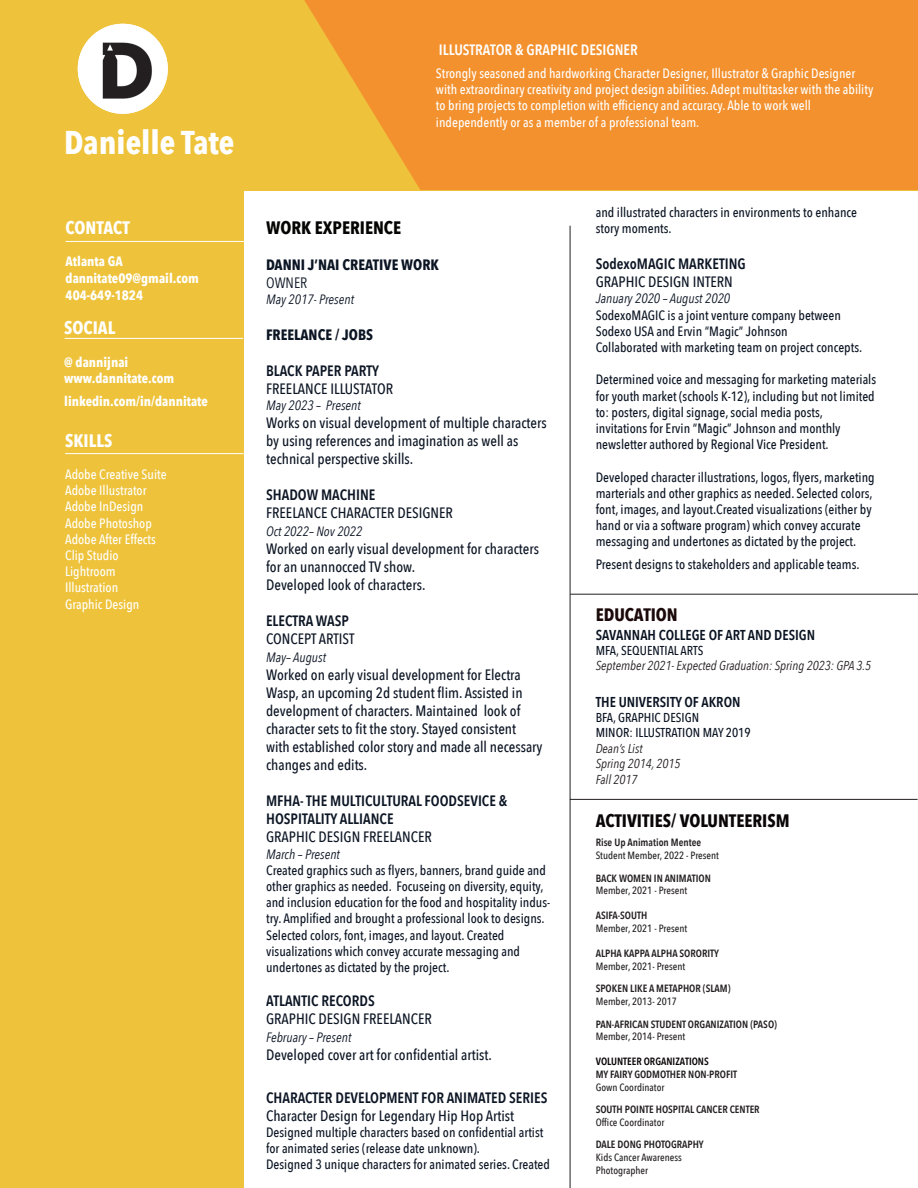
<style>
.page{position:relative;width:918px;height:1188px;background:#fff}
.page>*{position:absolute;margin:0;border:0;box-sizing:border-box;transform-origin:0 0}
.t1{font:700 32.85px "Avenir Next Condensed";color:#fff}
.t2{font:700 18px "Avenir Next Condensed";color:#0a0507}
.t3{font:700 18px "Avenir Next Condensed";color:#fff}
.t4{font:700 18px "Avenir Next Condensed";color:#040503}
.t5{font:700 18px "Avenir Next Condensed";color:#1b090a}
.t6{font:500 15px/18px "Avenir Next Condensed";color:#0c1524}
.t7{font:600 15px "Avenir Next Condensed";color:#0c1524}
.t8{font:700 15px "Avenir Next Condensed";color:#0c1524}
.t9{font:600 15px "Avenir Next Condensed";color:#fff}
.t10{font:15px "Avenir Next Condensed";color:#0c1524}
.t11{font:600 14.25px "Avenir Next Condensed";color:#0a1322}
.t12{font:500 13.5px/16.2px "Avenir Next Condensed";color:#0c1524}
.t13{font:500 13.5px/16.2px "Avenir Next Condensed";color:#fff}
.t14{font:italic 13.5px "Avenir Next Condensed";color:#0c1524}
.t15{font:700 13.5px "Avenir Next Condensed";color:#fff}
.t16{font:italic 12.9px/15.5px "Avenir Next Condensed";color:#231f20}
.t17{font:500 12.9px "Avenir Next Condensed";color:#0a1322}
.t18{font:600 10.5px/12.6px "Avenir Next Condensed";color:#231f20}
.t19{font:500 10.5px "Avenir Next Condensed";color:#231f20}
.t20{font:600 10.5px "Avenir Next Condensed";color:#0a0507}
.s1{font-weight:600}
.s2{font-size:13.5px}
.s3{font-weight:500;font-style:normal;color:#0a1322}
.s4{font-weight:500}
</style>
<div class="page">
<hr style="left:570px;top:226px;width:1px;height:962px;background:#231f20">
<div style="left:19px;top:0;width:899px;height:190px;background:#eec33b"></div>
<svg style="left:304px;top:0;width:614px;height:190px;background:#f2952f"></svg>
<div style="left:0;top:0;width:243px;height:1188px;background:#eec33b"></div>
<hr style="left:65px;top:338px;width:178px;height:1px;background:#fff">
<img style="left:78px;top:24px;width:90px;height:90px;border-radius:45px">
<hr style="left:65px;top:453px;width:179px;height:1px;background:#fff">
<hr style="left:66px;top:241px;width:178px;height:1px;background:#fff">
<hr style="left:570px;top:594px;width:348px;height:1px;background:#231f20">
<hr style="left:570px;top:799px;width:348px;height:1px;background:#231f20">
<p class="t1" style="left:64px;top:123px;width:172px">Danielle Tate</p>
<p class="t3" style="left:66px;top:217px;width:66px">CONTACT</p>
<p class="t15" style="left:66px;top:253px;width:59px">Atlanta GA</p>
<p class="t15" style="left:66px;top:270px;width:135px">dannitate09@gmail.com</p>
<p class="t15" style="left:66px;top:287px;width:79px">404-649-1824</p>
<p class="t3" style="left:64px;top:317px;width:53px">SOCIAL</p>
<p class="t15" style="left:64px;top:354px;width:66px">@ dannijnai</p>
<p class="t15" style="left:64px;top:370px;width:111px">www.dannitate.com</p>
<p class="t15" style="left:64px;top:393px;width:145px">linkedin.com/in/dannitate</p>
<p class="t3" style="left:65px;top:429px;width:49px">SKILLS</p>
<p class="t13" style="left:65px;top:466px;width:103px">Adobe Creative Suite</p>
<p class="t13" style="left:65px;top:482px;width:83px">Adobe Illustrator</p>
<p class="t13" style="left:65px;top:499px;width:80px">Adobe InDesign</p>
<p class="t13" style="left:65px;top:515px;width:92px">Adobe Photoshop<br>Adobe After Effects</p>
<p class="t13" style="left:65px;top:547px;width:55px">Clip Studio<br>Lightroom</p>
<p class="t13" style="left:65px;top:580px;width:55px">Illustration</p>
<p class="t13" style="left:65px;top:596px;width:76px">Graphic Design</p>
<p class="t9" style="left:439px;top:37px;width:200px">ILLUSTRATOR &amp; GRAPHIC DESIGNER</p>
<p class="t13" style="left:436px;top:65px;width:439px">Strongly seasoned and hardworking Character Designer, Illustrator &amp; Graphic Designer with extraordinary creativity and project design abilities. Adept multitasker with the ability to bring projects to completion with efficiency and accuracy. Able to work well independently or as a member of a professional team.</p>
<p class="t4" style="left:266px;top:217px;width:137px">WORK EXPERIENCE</p>
<p class="t8" style="left:266px;top:255px;width:174px">DANNI J’NAI CREATIVE WORK</p>
<p class="t10" style="left:266px;top:270px;width:43px">OWNER</p>
<p class="t14" style="left:266px;top:291px;width:89px">May 2017- Present</p>
<p class="t8" style="left:266px;top:326px;width:109px">FREELANCE / JOBS</p>
<p class="t6" style="left:266px;top:362px;width:129px"><span class="s1">BLACK PAPER PARTY<br></span>FREELANCE ILLUSTATOR</p>
<p class="t14" style="left:266px;top:397px;width:96px">May 2023 – Present</p>
<p class="t6" style="left:266px;top:414px;width:282px">Works on visual development of multiple characters by using references and imagination as well as technical perspective skills.</p>
<p class="t7" style="left:266px;top:482px;width:111px">SHADOW MACHINE</p>
<p class="t6" style="left:266px;top:504px;width:188px">FREELANCE CHARACTER DESIGNER</p>
<p class="t14" style="left:266px;top:523px;width:98px">Oct 2022– Nov 2022</p>
<p class="t6" style="left:266px;top:540px;width:274px">Worked on early visual development for characters for an unannocced TV show.</p>
<p class="t6" style="left:266px;top:576px;width:161px">Developed look of characters.</p>
<p class="t7" style="left:266px;top:608px;width:84px">ELECTRA WASP</p>
<p class="t6" style="left:266px;top:630px;width:90px">CONCEPT ARTIST</p>
<p class="t14" style="left:266px;top:649px;width:61px">May– August</p>
<p class="t6" style="left:266px;top:666px;width:278px">Worked on early visual development for Electra Wasp, an upcoming 2d student flim. Assisted in development of characters. Maintained look of character sets to fit the story. Stayed consistent with established color story and made all necessary changes and edits.</p>
<p class="t7" style="left:266px;top:788px;width:243px">MFHA- THE MULTICULTURAL FOODSEVICE &amp;</p>
<p class="t7" style="left:266px;top:806px;width:129px">HOSPITALITY ALLIANCE</p>
<p class="t6" style="left:266px;top:828px;width:167px">GRAPHIC DESIGN FREELANCER</p>
<p class="t14" style="left:266px;top:846px;width:75px">March – Present</p>
<p class="t12" style="left:266px;top:862px;width:286px">Created graphics such as flyers, banners, brand guide and other graphics as needed. Focuseing on diversity, equity, and inclusion education for the food and hospitality indus&shy;try. Amplified and brought a professional look to designs.<br>Selected colors, font, images, and layout. Created visualizations which convey accurate messaging and undertones as dictated by the project.</p>
<p class="t7" style="left:266px;top:988px;width:110px">ATLANTIC RECORDS</p>
<p class="t6" style="left:266px;top:1010px;width:167px">GRAPHIC DESIGN FREELANCER</p>
<p class="t14" style="left:266px;top:1029px;width:87px">February – Present</p>
<p class="t6" style="left:266px;top:1046px;width:227px">Developed cover art for <span class="s2">c</span>onfidential artist.</p>
<p class="t7" style="left:266px;top:1085px;width:283px">CHARACTER DEVELOPMENT FOR ANIMATED SERIES</p>
<p class="t6" style="left:266px;top:1107px;width:250px">Character Design for Legendary Hip Hop Artist</p>
<p class="t12" style="left:266px;top:1124px;width:285px">Designed multiple characters based on confidential artist for animated series (release date unknown).<br>Designed 3 unique characters for animated series. Created</p>
<p class="t12" style="left:596px;top:204px;width:263px">and illustrated characters in environments to enhance story moments.</p>
<p class="t7" style="left:596px;top:251px;width:151px">SodexoMAGIC MARKETING</p>
<p class="t6" style="left:596px;top:273px;width:139px">GRAPHIC DESIGN INTERN</p>
<p class="t14" style="left:596px;top:291px;width:136px">January 2020 – August 2020</p>
<p class="t12" style="left:596px;top:307px;width:247px">SodexoMAGIC is a joint venture company between<br>Sodexo USA and Ervin “Magic” Johnson</p>
<p class="t12" style="left:596px;top:339px;width:268px">Collaborated with marketing team on project concepts.</p>
<p class="t12" style="left:596px;top:372px;width:282px">Determined voice and messaging for marketing materials for youth market (schools K-12), including but not limited to: posters, digital signage, social media posts, invitations for Ervin “Magic” Johnson and monthly newsletter authored by Regional Vice President.</p>
<p class="t12" style="left:596px;top:469px;width:280px">Developed character illustrations, logos, flyers, marketing marterials and other graphics as needed. Selected colors, font, images, and layout.Created visualizations (either by hand or via a software program) which convey accurate messaging and undertones as dictated by the project.</p>
<p class="t12" style="left:596px;top:557px;width:265px">Present designs to stakeholders and applicable teams.</p>
<p class="t5" style="left:596px;top:603px;width:84px">EDUCATION</p>
<p class="t11" style="left:596px;top:622px;width:221px">SAVANNAH COLLEGE OF ART AND DESIGN</p>
<p class="t16" style="left:596px;top:643px;width:277px"><span class="s3">MFA, SEQUENTIAL ARTS<br></span>September 2021- Expected Graduation: Spring 2023: GPA 3.5</p>
<p class="t11" style="left:596px;top:689px;width:146px">THE UNIVERSITY OF AKRON</p>
<p class="t17" style="left:596px;top:710px;width:105px">BFA, GRAPHIC DESIGN</p>
<p class="t17" style="left:596px;top:725px;width:156px">MINOR: ILLUSTRATION MAY 2019</p>
<p class="t16" style="left:596px;top:741px;width:48px">Dean’s List</p>
<p class="t16" style="left:596px;top:756px;width:86px">Spring 2014, 2015</p>
<p class="t16" style="left:596px;top:772px;width:43px">Fall 2017</p>
<p class="t2" style="left:596px;top:810px;width:195px">ACTIVITIES/ VOLUNTEERISM</p>
<p class="t18" style="left:596px;top:836px;width:107px">Rise Up Animation Mentee</p>
<p class="t19" style="left:596px;top:849px;width:125px">Student Member, 2022 - Present</p>
<p class="t18" style="left:596px;top:871px;width:117px">BACK WOMEN IN ANIMATION</p>
<p class="t19" style="left:596px;top:884px;width:93px">Member, 2021 - Present</p>
<p class="t18" style="left:596px;top:909px;width:53px">ASIFA-SOUTH</p>
<p class="t19" style="left:596px;top:922px;width:93px">Member, 2021 - Present</p>
<p class="t18" style="left:596px;top:947px;width:125px">ALPHA KAPPA ALPHA SORORITY<br><span class="s4">Member, 2021- Present</span></p>
<p class="t18" style="left:596px;top:982px;width:136px">SPOKEN LIKE A METAPHOR (SLAM)</p>
<p class="t19" style="left:596px;top:995px;width:83px">Member, 2013- 2017</p>
<p class="t18" style="left:596px;top:1017px;width:183px">PAN-AFRICAN STUDENT ORGANIZATION (PASO)</p>
<p class="t19" style="left:596px;top:1030px;width:91px">Member, 2014- Present</p>
<p class="t20" style="left:596px;top:1053px;width:115px">VOLUNTEER ORGANIZATIONS</p>
<p class="t18" style="left:596px;top:1068px;width:143px">MY FAIRY GODMOTHER NON-PROFIT</p>
<p class="t19" style="left:596px;top:1081px;width:70px">Gown Coordinator</p>
<p class="t18" style="left:596px;top:1103px;width:165px">SOUTH POINTE HOSPITAL CANCER CENTER</p>
<p class="t19" style="left:596px;top:1116px;width:70px">Office Coordinator</p>
<p class="t18" style="left:596px;top:1138px;width:110px">DALE DONG PHOTOGRAPHY</p>
<p class="t19" style="left:596px;top:1151px;width:88px">Kids Cancer Awareness</p>
<p class="t19" style="left:596px;top:1164px;width:54px">Photographer</p>
</div>
